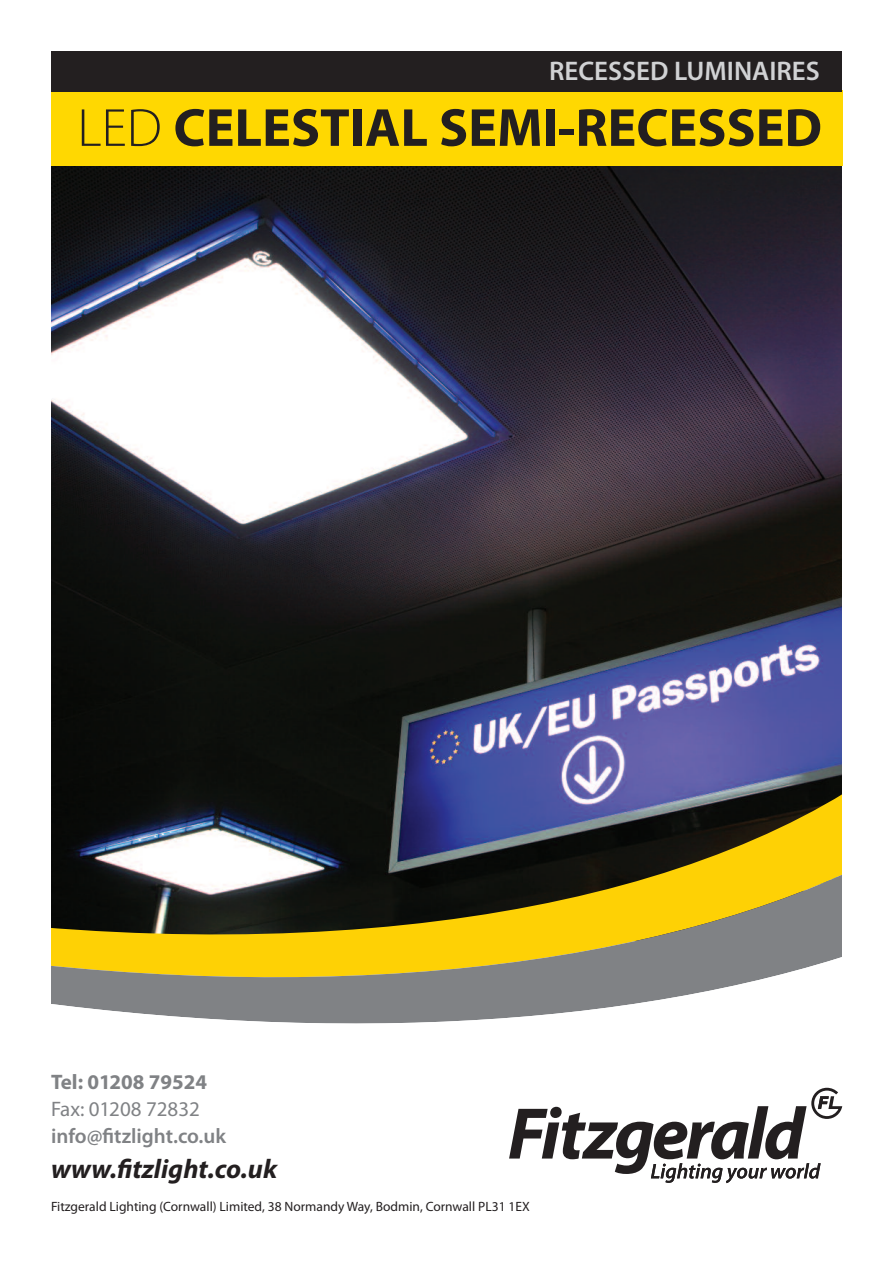
<style>
.page{position:relative;width:893px;height:1263px;background:#fff}
.page>*{position:absolute;margin:0;border:0;box-sizing:border-box;transform-origin:0 0}
.t1{font:700 54px "Myriad Pro";color:#231f20}
.t2{font:italic 700 27px "Myriad Pro";color:#231f20}
.t3{font:600 27px "Myriad Pro";color:#d1d2d4}
.t4{font:600 21px "Myriad Pro";color:#808285}
.t5{font:700 21px "Myriad Pro";color:#808285}
.t6{font:21px "Myriad Pro";color:#808285}
.t7{font:13.5px "Myriad Pro";color:#231f20}
.s1{font-weight:300}
</style>
<div class="page">
<img style="left:51px;top:165px;width:791px;height:613px">
<svg style="left:51px;top:778px;width:791px;height:246px;background:#7d7651"></svg>
<svg style="left:509px;top:1087px;width:334px;height:97px"></svg>
<div style="left:51px;top:90px;width:792px;height:75px;background:#ffd801"></div>
<div style="left:51px;top:51px;width:791px;height:40px;background:#231f20"></div>
<h2 class="t3" style="left:549px;top:61px;width:272px">RECESSED LUMINAIRES</h2>
<h1 class="t1" style="left:77px;top:107px;width:746px"><span class="s1">LED</span> CELESTIAL SEMI-RECESSED</h1>
<h3 class="t5" style="left:51px;top:1074px;width:158px">Tel: 01208 79524</h3>
<h3 class="t6" style="left:51px;top:1101px;width:150px">Fax: 01208 72832</h3>
<h3 class="t4" style="left:51px;top:1128px;width:177px">info@fitzlight.co.uk</h3>
<h2 class="t2" style="left:51px;top:1159px;width:228px">www.fitzlight.co.uk</h2>
<p class="t7" style="left:51px;top:1202px;width:480px">Fitzgerald Lighting (Cornwall) Limited, 38 Normandy Way, Bodmin, Cornwall PL31 1EX</p>
</div>
